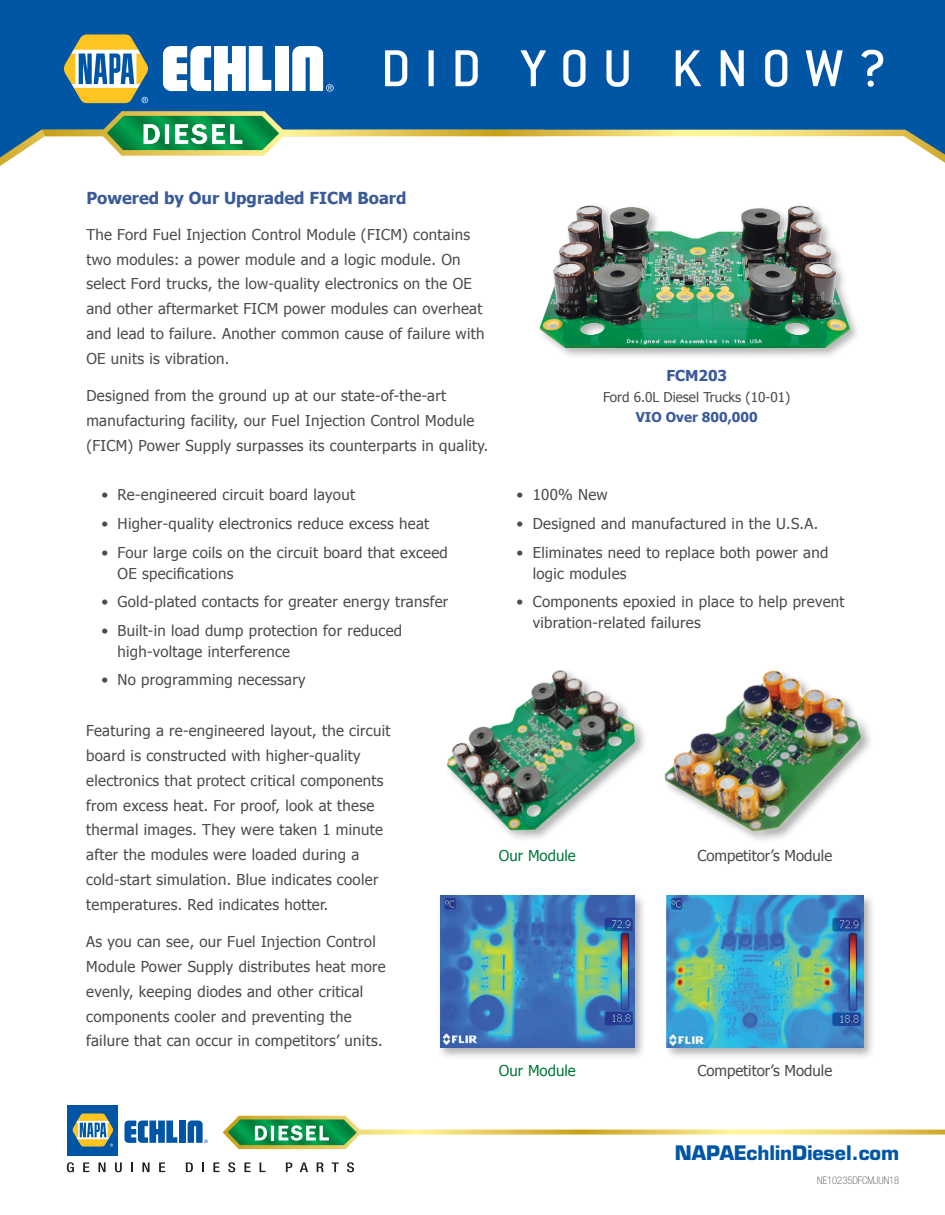
<style>
.page{position:relative;width:945px;height:1215px;background:#fff}
.page>*{position:absolute;margin:0;border:0;box-sizing:border-box;transform-origin:0 0}
.t1{font:57px "Conduit ITC Medium";letter-spacing:.24em;color:#fff}
.t2{font:700 19.5px "Eurostile LT Std";color:#0155a5}
.t3{font:700 16.5px "Tahoma";color:#3a5a99}
.t4{font:15px/24.8px "Tahoma";letter-spacing:.02em;color:#4b4c4d}
.t5{font:15px "Tahoma";color:#4b4c4d}
.t6{font:15px "Tahoma";color:#00783a}
.t7{font:700 15px "Tahoma";color:#3a5a99}
.t8{font:13.5px "Tahoma";color:#4b4c4d}
.t9{font:700 13.5px "Tahoma";color:#3a5a99}
.t10{font:100 condensed 10.5px "Helvetica Neue LT Std";color:#4b4c4d}
</style>
<div class="page">
<svg style="left:124px;top:1121px;width:53px;height:22px"></svg>
<div style="left:179px;top:1121px;width:7px;height:22px;background:#0155a5"></div>
<svg style="left:188px;top:1121px;width:20px;height:22px"></svg>
<div style="left:68px;top:1105px;width:50px;height:50px;background:#0155a5"></div>
<svg style="left:72px;top:1114px;width:41px;height:33px"></svg>
<svg style="left:67px;top:1162px;width:7px;height:10px"></svg>
<svg style="left:83px;top:1162px;width:6px;height:10px"></svg>
<svg style="left:98px;top:1162px;width:8px;height:10px"></svg>
<svg style="left:115px;top:1162px;width:7px;height:10px"></svg>
<svg style="left:131px;top:1162px;width:2px;height:10px"></svg>
<svg style="left:142px;top:1162px;width:8px;height:10px"></svg>
<svg style="left:159px;top:1162px;width:6px;height:10px"></svg>
<svg style="left:186px;top:1162px;width:7px;height:10px"></svg>
<svg style="left:202px;top:1162px;width:2px;height:10px"></svg>
<svg style="left:213px;top:1162px;width:7px;height:10px"></svg>
<svg style="left:228px;top:1162px;width:7px;height:10px"></svg>
<svg style="left:244px;top:1162px;width:7px;height:10px"></svg>
<svg style="left:260px;top:1162px;width:6px;height:10px"></svg>
<svg style="left:286px;top:1162px;width:6px;height:10px"></svg>
<svg style="left:300px;top:1162px;width:8px;height:10px"></svg>
<svg style="left:317px;top:1162px;width:7px;height:10px"></svg>
<svg style="left:332px;top:1162px;width:7px;height:10px"></svg>
<svg style="left:347px;top:1162px;width:7px;height:10px"></svg>
<svg style="left:223px;top:1116px;width:722px;height:33px"></svg>
<div style="left:0;top:0;width:945px;height:116px;background:#0155a5"></div>
<svg style="left:163px;top:46px;width:108px;height:45px"></svg>
<div style="left:275px;top:46px;width:14px;height:45px;background:#fff"></div>
<svg style="left:292px;top:46px;width:42px;height:46px"></svg>
<svg style="left:63px;top:34px;width:85px;height:69px"></svg>
<svg style="left:42px;top:111px;width:903px;height:52px"></svg>
<svg style="left:0;top:116px;width:544px;height:50px"></svg>
<div style="left:664px;top:892px;width:212px;height:168px;background:#231f20;opacity:.35"></div>
<img style="left:667px;top:896px;width:196px;height:151px">
<div style="left:437px;top:892px;width:210px;height:168px;background:#231f20;opacity:.35"></div>
<img style="left:440px;top:896px;width:194px;height:151px">
<img style="left:664px;top:670px;width:206px;height:171px">
<img style="left:446px;top:670px;width:198px;height:169px">
<div style="left:537px;top:203px;width:324px;height:157px;background:#231f20;opacity:.35"></div>
<img style="left:537px;top:203px;width:317px;height:151px">
<h1 class="t1" style="left:381px;top:34px;width:508px">DID YOU KNOW?</h1>
<p class="t3" style="left:86px;top:187px;width:322px">Powered by Our Upgraded FICM Board</p>
<p class="t4" style="left:86px;top:221px;width:400px">The Ford Fuel Injection Control Module (FICM) contains two modules: a power module and a logic module. On select Ford trucks, the low-quality electronics on the OE and other aftermarket FICM power modules can overheat and lead to failure. Another common cause of failure with OE units is vibration.</p>
<p class="t4" style="left:86px;top:383px;width:404px">Designed from the ground up at our state-of-the-art manufacturing facility, our Fuel Injection Control Module (FICM) Power Supply surpasses its counterparts in quality.</p>
<p class="t4" style="left:101px;top:482px;width:255px">• Re-engineered circuit board layout</p>
<p class="t4" style="left:101px;top:511px;width:329px">• Higher-quality electronics reduce excess heat</p>
<p class="t4" style="left:118px;top:541px;width:332px;line-height:21px;text-indent:-16px">• Four large coils on the circuit board that exceed<br>OE specifications</p>
<p class="t4" style="left:101px;top:589px;width:348px">• Gold-plated contacts for greater energy transfer</p>
<p class="t4" style="left:118px;top:619px;width:286px;line-height:21px;text-indent:-16px">• Built-in load dump protection for reduced high-voltage interference</p>
<p class="t4" style="left:101px;top:667px;width:206px">• No programming necessary</p>
<p class="t7" style="left:666px;top:365px;width:62px">FCM203</p>
<p class="t8" style="left:603px;top:388px;width:189px">Ford 6.0L Diesel Trucks (10-01)</p>
<p class="t9" style="left:636px;top:408px;width:123px">VIO Over 800,000</p>
<p class="t4" style="left:516px;top:482px;width:93px">• 100% New</p>
<p class="t4" style="left:516px;top:511px;width:303px">• Designed and manufactured in the U.S.A.</p>
<p class="t4" style="left:533px;top:541px;width:297px;line-height:21px;text-indent:-16px">• Eliminates need to replace both power and logic modules</p>
<p class="t4" style="left:533px;top:591px;width:313px;line-height:21px;text-indent:-16px">• Components epoxied in place to help prevent vibration-related failures</p>
<p class="t4" style="left:86px;top:718px;width:306px">Featuring a re-engineered layout, the circuit board is constructed with higher-quality electronics that protect critical components from excess heat. For proof, look at these thermal images. They were taken 1 minute after the modules were loaded during a cold-start simulation. Blue indicates cooler temperatures. Red indicates hotter.</p>
<p class="t4" style="left:86px;top:929px;width:301px">As you can see, our Fuel Injection Control Module Power Supply distributes heat more evenly, keeping diodes and other critical components cooler and preventing the failure that can occur in competitors’ units.</p>
<p class="t6" style="left:499px;top:845px;width:78px">Our Module</p>
<p class="t6" style="left:499px;top:1060px;width:78px">Our Module</p>
<p class="t5" style="left:697px;top:845px;width:136px">Competitor’s Module</p>
<p class="t5" style="left:697px;top:1060px;width:136px">Competitor’s Module</p>
<h2 class="t2" style="left:675px;top:1141px;width:226px">NAPAEchlinDiesel.com</h2>
<p class="t10" style="left:817px;top:1174px;width:83px">NE10235DFCMJUN18</p>
</div>
